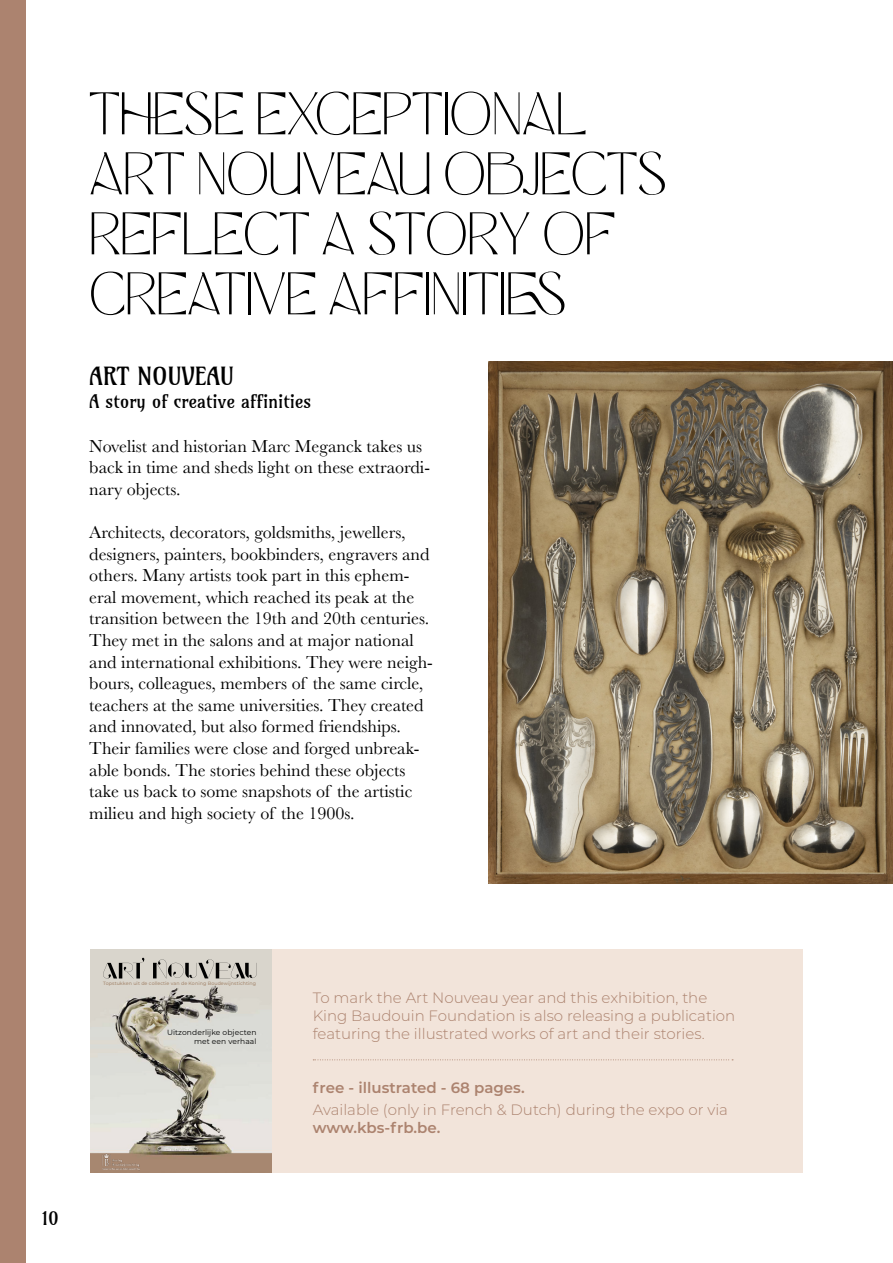
<style>
.page{position:relative;width:893px;height:1263px;background:#fff}
.page>*{position:absolute;margin:0;border:0;box-sizing:border-box;transform-origin:0 0}
.t1{font:60px/60px "Milky Walky";color:#000}
.t2{font:24px "Amarante";color:#000}
.t3{font:18px/21.6px "Baskerville";color:#000}
.t4{font:18px "Amarante";color:#000}
.t5{font:300 15px/18px "Montserrat";color:#ac836f}
.t6{font:600 15px "Montserrat";color:#ac836f}
.t7{font:7.5px/9px "Montserrat";letter-spacing:.01em;color:#000;text-align:right}
.t8{font:500 4.8px "Montserrat";letter-spacing:.01em;color:#a5886f}
</style>
<div class="page">
<div style="left:0;top:0;width:26px;height:1263px;background:#ac836f"></div>
<div style="left:271px;top:949px;width:532px;height:224px;background:#f2e4da"></div>
<img style="left:489px;top:361px;width:404px;height:523px">
<img style="left:90px;top:949px;width:181px;height:224px">
<svg style="left:103px;top:958px;width:41px;height:20px"></svg>
<svg style="left:153px;top:959px;width:104px;height:19px;background:#aba8a1"></svg>
<img style="left:101px;top:1153px;width:52px;height:20px">
<svg style="left:313px;top:1059px;width:420px;height:1px"></svg>
<h1 class="t1" style="left:89px;top:82px;width:579px">THESE EXCEPTIONAL<br>ART NOUVEAU OBJECTS<br>REFLECT A STORY OF<br>CREATIVE AFFINITIES</h1>
<h2 class="t2" style="left:89px;top:361px;width:146px">ART NOUVEAU</h2>
<p class="t4" style="left:89px;top:391px;width:224px">A story of creative affinities</p>
<p class="t3" style="left:89px;top:435px;width:342px">Novelist and historian Marc Meganck takes us back in time and sheds light on these extraordi&shy;nary objects.</p>
<p class="t3" style="left:89px;top:522px;width:345px">Architects, decorators, goldsmiths, jewellers, designers, painters, bookbinders, engravers and others. Many artists took part in this ephem&shy;eral movement, which reached its peak at the transition between the 19th and 20th centuries.<br>They met in the salons and at major national and international exhibitions. They were neigh&shy;bours, colleagues, members of the same circle, teachers at the same universities. They created and innovated, but also formed friendships.<br>Their families were close and forged unbreak&shy;able bonds. The stories behind these objects take us back to some snapshots of the artistic milieu and high society of the 1900s.</p>
<p class="t8" style="left:103px;top:979px;width:154px">Topstukken uit de collectie van de Koning Boudewijnstichting</p>
<p class="t7" style="left:167px;top:1027px;width:91px">Uitzonderlijke objecten met een verhaal</p>
<p class="t4" style="left:42px;top:1208px;width:19px">10</p>
<p class="t5" style="left:313px;top:988px;width:424px">To mark the Art Nouveau year and this exhibition, the<br>King Baudouin Foundation is also releasing a publication featuring the illustrated works of art and their stories.</p>
<p class="t6" style="left:313px;top:1077px;width:213px">free - illustrated - 68 pages.</p>
<p class="t5" style="left:313px;top:1100px;width:417px">Available (only in French &amp; Dutch) during the expo or via</p>
<p class="t6" style="left:313px;top:1117px;width:129px">www.kbs-frb.be.</p>
</div>
